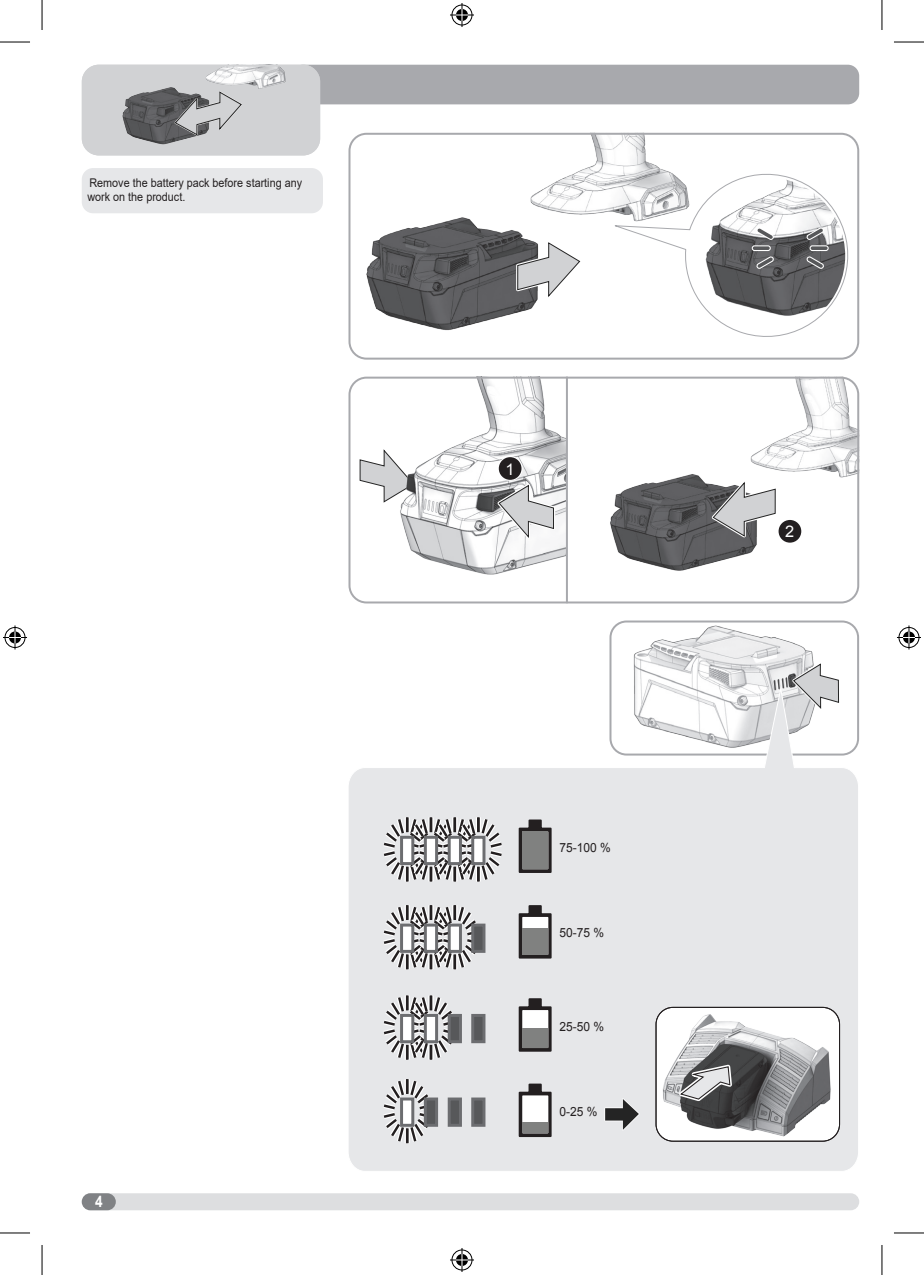
<style>
.page{position:relative;width:924px;height:1275px;background:#fff}
.page>*{position:absolute;margin:0;border:0;box-sizing:border-box;transform-origin:0 0}
.t1{font:16px "Arial";color:#fff}
.t2{font:700 16px "Arial";color:#fff;scale:.85 1}
.t3{font:12.6px "Arial";color:#231f20;scale:.95 1}
.t4{font:12px/14.4px "Arial";color:#231f20;scale:.9 1}
</style>
<div class="page">
<div style="left:82px;top:1193px;width:776px;height:17px;background:#dddee0;border-radius:9px"></div>
<div style="left:82px;top:1193px;width:34px;height:17px;background:#808285;border-radius:9px"></div>
<svg style="left:348px;top:155px;width:510px;height:205px"></svg>
<svg style="left:348px;top:377px;width:510px;height:226px"></svg>
<svg style="left:609px;top:620px;width:249px;height:66px"></svg>
<svg style="left:349px;top:686px;width:509px;height:485px;fill:#e6e7e9"></svg>
<svg style="left:517px;top:818px;width:35px;height:56px"></svg>
<div style="left:522px;top:831px;width:26px;height:38px;background:#808180"></div>
<svg style="left:517px;top:904px;width:35px;height:55px"></svg>
<div style="left:522px;top:917px;width:25px;height:37px;background:#fff"></div>
<div style="left:522px;top:917px;width:26px;height:38px;border:1px solid #fff"></div>
<div style="left:522px;top:928px;width:26px;height:26px;background:#808180"></div>
<svg style="left:517px;top:997px;width:35px;height:55px"></svg>
<div style="left:522px;top:1010px;width:25px;height:37px;background:#fff"></div>
<div style="left:522px;top:1010px;width:26px;height:38px;border:1px solid #fff"></div>
<div style="left:522px;top:1028px;width:26px;height:19px;background:#808180"></div>
<svg style="left:517px;top:1082px;width:35px;height:56px"></svg>
<div style="left:522px;top:1096px;width:25px;height:36px;background:#fff"></div>
<div style="left:522px;top:1095px;width:26px;height:38px;border:1px solid #fff"></div>
<div style="left:522px;top:1122px;width:26px;height:11px;background:#808180"></div>
<svg style="left:378px;top:813px;width:129px;height:72px"></svg>
<div style="left:401px;top:837px;width:11px;height:26px;background:#fff"></div>
<div style="left:400px;top:836px;width:14px;height:29px;border:3px solid #6c6d70"></div>
<div style="left:425px;top:837px;width:11px;height:26px;background:#fff"></div>
<div style="left:423px;top:836px;width:15px;height:29px;border:3px solid #6c6d70"></div>
<div style="left:449px;top:837px;width:11px;height:26px;background:#fff"></div>
<div style="left:447px;top:836px;width:14px;height:29px;border:3px solid #6c6d70"></div>
<div style="left:472px;top:837px;width:11px;height:26px;background:#fff"></div>
<div style="left:471px;top:836px;width:14px;height:29px;border:3px solid #6c6d70"></div>
<svg style="left:378px;top:901px;width:105px;height:72px"></svg>
<div style="left:401px;top:925px;width:11px;height:26px;background:#fff"></div>
<div style="left:400px;top:923px;width:14px;height:30px;border:3px solid #6c6d70"></div>
<div style="left:425px;top:925px;width:11px;height:26px;background:#fff"></div>
<div style="left:423px;top:923px;width:15px;height:30px;border:3px solid #6c6d70"></div>
<div style="left:449px;top:925px;width:11px;height:26px;background:#fff"></div>
<div style="left:447px;top:923px;width:14px;height:30px;border:3px solid #6c6d70"></div>
<div style="left:472px;top:925px;width:11px;height:26px;background:#57585a"></div>
<div style="left:471px;top:923px;width:14px;height:30px;border:3px solid #6c6d70"></div>
<svg style="left:378px;top:991px;width:82px;height:72px;background:#c3c3c4"></svg>
<div style="left:401px;top:1015px;width:11px;height:26px;background:#fff"></div>
<div style="left:400px;top:1014px;width:14px;height:29px;border:3px solid #6c6d70"></div>
<div style="left:425px;top:1015px;width:11px;height:26px;background:#fff"></div>
<div style="left:423px;top:1014px;width:15px;height:29px;border:3px solid #6c6d70"></div>
<div style="left:449px;top:1015px;width:11px;height:26px;background:#57585a"></div>
<div style="left:447px;top:1014px;width:14px;height:29px;border:3px solid #6c6d70"></div>
<div style="left:472px;top:1015px;width:11px;height:26px;background:#57585a"></div>
<div style="left:471px;top:1014px;width:14px;height:29px;border:3px solid #6c6d70"></div>
<svg style="left:378px;top:1075px;width:58px;height:72px;background:#cacacc"></svg>
<div style="left:401px;top:1099px;width:11px;height:26px;background:#fff"></div>
<div style="left:400px;top:1097px;width:14px;height:29px;border:3px solid #6c6d70"></div>
<div style="left:425px;top:1099px;width:11px;height:26px;background:#57585a"></div>
<div style="left:423px;top:1097px;width:15px;height:29px;border:3px solid #6c6d70"></div>
<div style="left:449px;top:1099px;width:11px;height:26px;background:#57585a"></div>
<div style="left:447px;top:1097px;width:14px;height:29px;border:3px solid #6c6d70"></div>
<div style="left:472px;top:1099px;width:11px;height:26px;background:#57585a"></div>
<div style="left:471px;top:1097px;width:14px;height:29px;border:3px solid #6c6d70"></div>
<img style="left:655px;top:1007px;width:184px;height:134px">
<svg style="left:671px;top:1061px;width:63px;height:42px;background:#979899"></svg>
<div style="left:655px;top:1007px;width:184px;height:134px;border:1px solid #231f20;border-radius:17px"></div>
<svg style="left:603px;top:1095px;width:38px;height:38px"></svg>
<svg style="left:82px;top:65px;width:776px;height:90px"></svg>
<svg style="left:513px;top:237px;width:71px;height:67px"></svg>
<div style="left:82px;top:168px;width:241px;height:45px;background:#e6e7e9;border-radius:11px"></div>
<hr style="left:0;top:42px;width:30px;height:1px;background:#000">
<hr style="left:893px;top:42px;width:30px;height:1px;background:#000">
<hr style="left:0;top:1232px;width:30px;height:1px;background:#000">
<hr style="left:893px;top:1232px;width:30px;height:1px;background:#000">
<hr style="left:42px;top:0;width:1px;height:30px;background:#000">
<hr style="left:42px;top:1245px;width:1px;height:30px;background:#000">
<hr style="left:881px;top:0;width:1px;height:30px;background:#000">
<hr style="left:881px;top:1245px;width:1px;height:30px;background:#000">
<svg style="left:450px;top:3px;width:24px;height:24px"></svg>
<svg style="left:450px;top:1248px;width:24px;height:24px"></svg>
<svg style="left:3px;top:625px;width:24px;height:24px"></svg>
<svg style="left:897px;top:625px;width:23px;height:24px"></svg>
<p class="t4" style="left:87px;top:175px;width:240px">Remove the battery pack before starting any work on the product.</p>
<h1 class="t2" style="left:95px;top:1190px;width:10px">4</h1>
<h1 class="t1" style="left:505px;top:458px;width:11px">1</h1>
<p class="t3" style="left:559px;top:839px;width:56px">75-100 %</p>
<p class="t3" style="left:559px;top:924px;width:49px">50-75 %</p>
<p class="t3" style="left:559px;top:1018px;width:49px">25-50 %</p>
<p class="t3" style="left:559px;top:1103px;width:42px">0-25 %</p>
<h1 class="t1" style="left:784px;top:521px;width:11px">2</h1>
</div>
